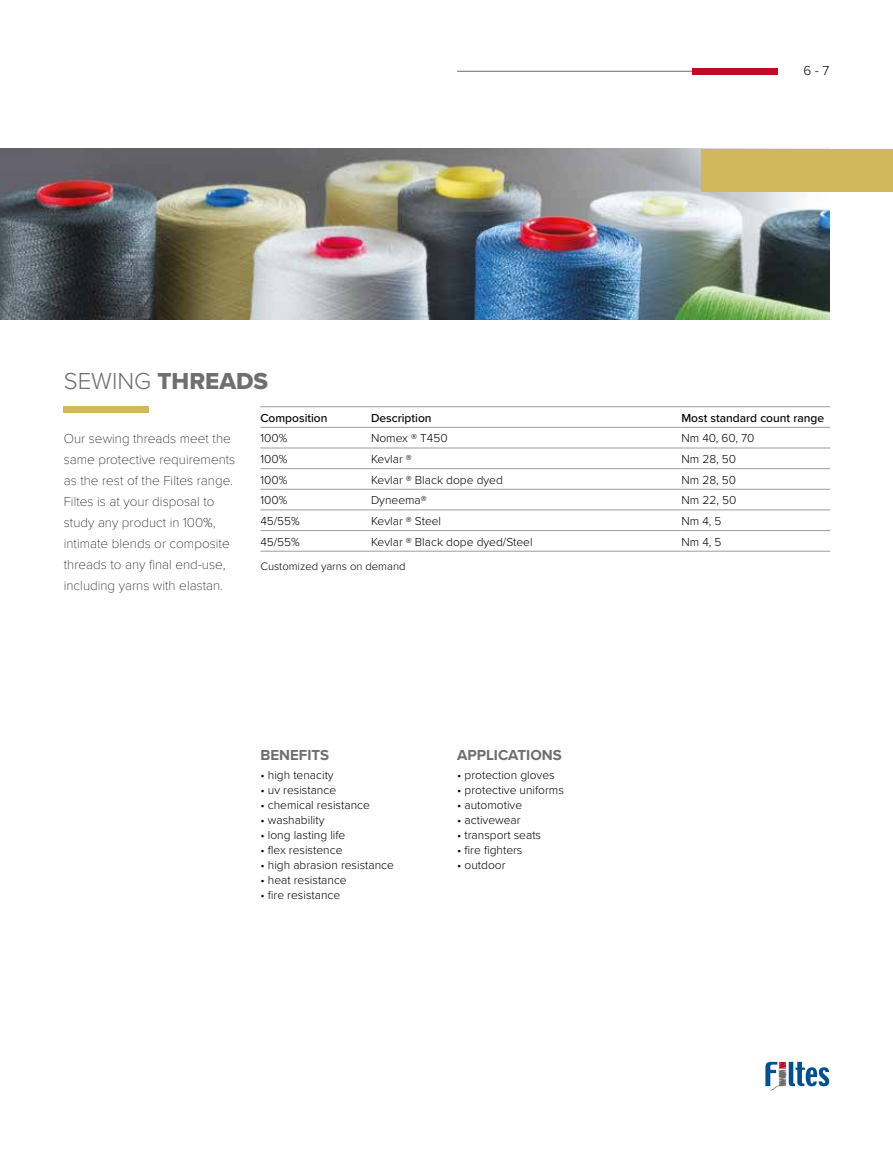
<style>
.page{position:relative;width:893px;height:1149px;background:#fff}
.page>*{position:absolute;margin:0;border:0;box-sizing:border-box;transform-origin:0 0}
.t1{font:24px "Proxima Nova Extrabld";color:#706f6f}
.t2{font:700 15px "Proxima Nova";color:#706f6f}
.t3{font:100 13.5px/21px "Proxima Nova T";color:#000}
.t4{font:300 13.5px "Proxima Nova";color:#000}
.t5{font:300 12px "Proxima Nova";color:#000}
.t6{font:500 12px "Proxima Nova";color:#000}
.t7{font:300 11.25px "Proxima Nova";color:#000}
.s1{font-family:"Proxima Nova";font-weight:300}
</style>
<div class="page">
<svg style="left:765px;top:1061px;width:64px;height:29px"></svg>
<hr style="left:457px;top:71px;width:235px;height:1px;background:#706f6f">
<div style="left:692px;top:68px;width:85px;height:6px;background:#c10a25"></div>
<hr style="left:260px;top:406px;width:111px;height:1px;background:#9d9d9c">
<hr style="left:371px;top:406px;width:310px;height:1px;background:#9d9d9c">
<hr style="left:681px;top:406px;width:149px;height:1px;background:#9d9d9c">
<hr style="left:260px;top:427px;width:111px;height:1px;background:#9d9d9c">
<hr style="left:371px;top:427px;width:310px;height:1px;background:#9d9d9c">
<hr style="left:681px;top:427px;width:149px;height:1px;background:#9d9d9c">
<hr style="left:260px;top:447px;width:111px;height:1px;background:#9d9d9c">
<hr style="left:371px;top:447px;width:310px;height:1px;background:#9d9d9c">
<hr style="left:681px;top:447px;width:149px;height:1px;background:#9d9d9c">
<hr style="left:260px;top:468px;width:111px;height:1px;background:#9d9d9c">
<hr style="left:371px;top:468px;width:310px;height:1px;background:#9d9d9c">
<hr style="left:681px;top:468px;width:149px;height:1px;background:#9d9d9c">
<hr style="left:260px;top:489px;width:111px;height:1px;background:#9d9d9c">
<hr style="left:371px;top:489px;width:310px;height:1px;background:#9d9d9c">
<hr style="left:681px;top:489px;width:149px;height:1px;background:#9d9d9c">
<hr style="left:260px;top:509px;width:111px;height:1px;background:#9d9d9c">
<hr style="left:371px;top:509px;width:310px;height:1px;background:#9d9d9c">
<hr style="left:681px;top:509px;width:149px;height:1px;background:#9d9d9c">
<hr style="left:260px;top:530px;width:111px;height:1px;background:#9d9d9c">
<hr style="left:371px;top:530px;width:310px;height:1px;background:#9d9d9c">
<hr style="left:681px;top:530px;width:149px;height:1px;background:#9d9d9c">
<hr style="left:260px;top:550px;width:111px;height:1px;background:#9d9d9c">
<hr style="left:371px;top:550px;width:310px;height:1px;background:#9d9d9c">
<hr style="left:681px;top:550px;width:149px;height:1px;background:#9d9d9c">
<div style="left:64px;top:406px;width:85px;height:6px;background:#d1b85d"></div>
<img style="left:0;top:149px;width:829px;height:170px">
<div style="left:702px;top:149px;width:191px;height:42px;background:#d1b85d"></div>
<h1 class="t1" style="left:64px;top:363px;width:206px"><span class="s1">SEWING</span> THREADS</h1>
<p class="t4" style="left:803px;top:60px;width:27px">6 - 7</p>
<p class="t3" style="left:64px;top:426px;width:173px">Our sewing threads meet the same protective requirements as the rest of the Filtes range.<br>Filtes is at your disposal to study any product in 100%, intimate blends or composite threads to any final end-use, including yarns with elastan.</p>
<p class="t6" style="left:260px;top:408px;width:69px">Composition</p>
<p class="t6" style="left:371px;top:408px;width:62px">Description</p>
<p class="t6" style="left:681px;top:408px;width:144px">Most standard count range</p>
<p class="t5" style="left:260px;top:429px;width:28px">100%</p>
<p class="t5" style="left:371px;top:429px;width:78px">Nomex ® T450</p>
<p class="t5" style="left:681px;top:429px;width:74px">Nm 40, 60, 70</p>
<p class="t5" style="left:260px;top:450px;width:28px">100%</p>
<p class="t5" style="left:371px;top:450px;width:42px">Kevlar ®</p>
<p class="t5" style="left:681px;top:450px;width:56px">Nm 28, 50</p>
<p class="t5" style="left:260px;top:470px;width:28px">100%</p>
<p class="t5" style="left:371px;top:470px;width:133px">Kevlar ® Black dope dyed</p>
<p class="t5" style="left:681px;top:470px;width:56px">Nm 28, 50</p>
<p class="t5" style="left:260px;top:491px;width:28px">100%</p>
<p class="t5" style="left:371px;top:491px;width:57px">Dyneema®</p>
<p class="t5" style="left:681px;top:491px;width:56px">Nm 22, 50</p>
<p class="t5" style="left:260px;top:512px;width:41px">45/55%</p>
<p class="t5" style="left:371px;top:512px;width:72px">Kevlar ® Steel</p>
<p class="t5" style="left:681px;top:512px;width:42px">Nm 4, 5</p>
<p class="t5" style="left:260px;top:532px;width:41px">45/55%</p>
<p class="t5" style="left:371px;top:532px;width:163px">Kevlar ® Black dope dyed/Steel</p>
<p class="t5" style="left:681px;top:532px;width:42px">Nm 4, 5</p>
<p class="t7" style="left:260px;top:558px;width:147px">Customized yarns on demand</p>
<p class="t2" style="left:260px;top:743px;width:70px">BENEFITS</p>
<p class="t5" style="left:260px;top:765px;width:75px">• high tenacity</p>
<p class="t5" style="left:260px;top:780px;width:77px">• uv resistance</p>
<p class="t5" style="left:260px;top:795px;width:111px">• chemical resistance</p>
<p class="t5" style="left:260px;top:810px;width:66px">• washability</p>
<p class="t5" style="left:260px;top:825px;width:86px">• long lasting life</p>
<p class="t5" style="left:260px;top:840px;width:84px">• flex resistence</p>
<p class="t5" style="left:260px;top:855px;width:135px">• high abrasion resistance</p>
<p class="t5" style="left:260px;top:870px;width:88px">• heat resistance</p>
<p class="t5" style="left:260px;top:885px;width:81px">• fire resistance</p>
<p class="t2" style="left:457px;top:743px;width:106px">APPLICATIONS</p>
<p class="t5" style="left:457px;top:765px;width:99px">• protection gloves</p>
<p class="t5" style="left:457px;top:780px;width:108px">• protective uniforms</p>
<p class="t5" style="left:457px;top:795px;width:67px">• automotive</p>
<p class="t5" style="left:457px;top:810px;width:65px">• activewear</p>
<p class="t5" style="left:457px;top:825px;width:86px">• transport seats</p>
<p class="t5" style="left:457px;top:840px;width:67px">• fire fighters</p>
<p class="t5" style="left:457px;top:855px;width:50px">• outdoor</p>
</div>
